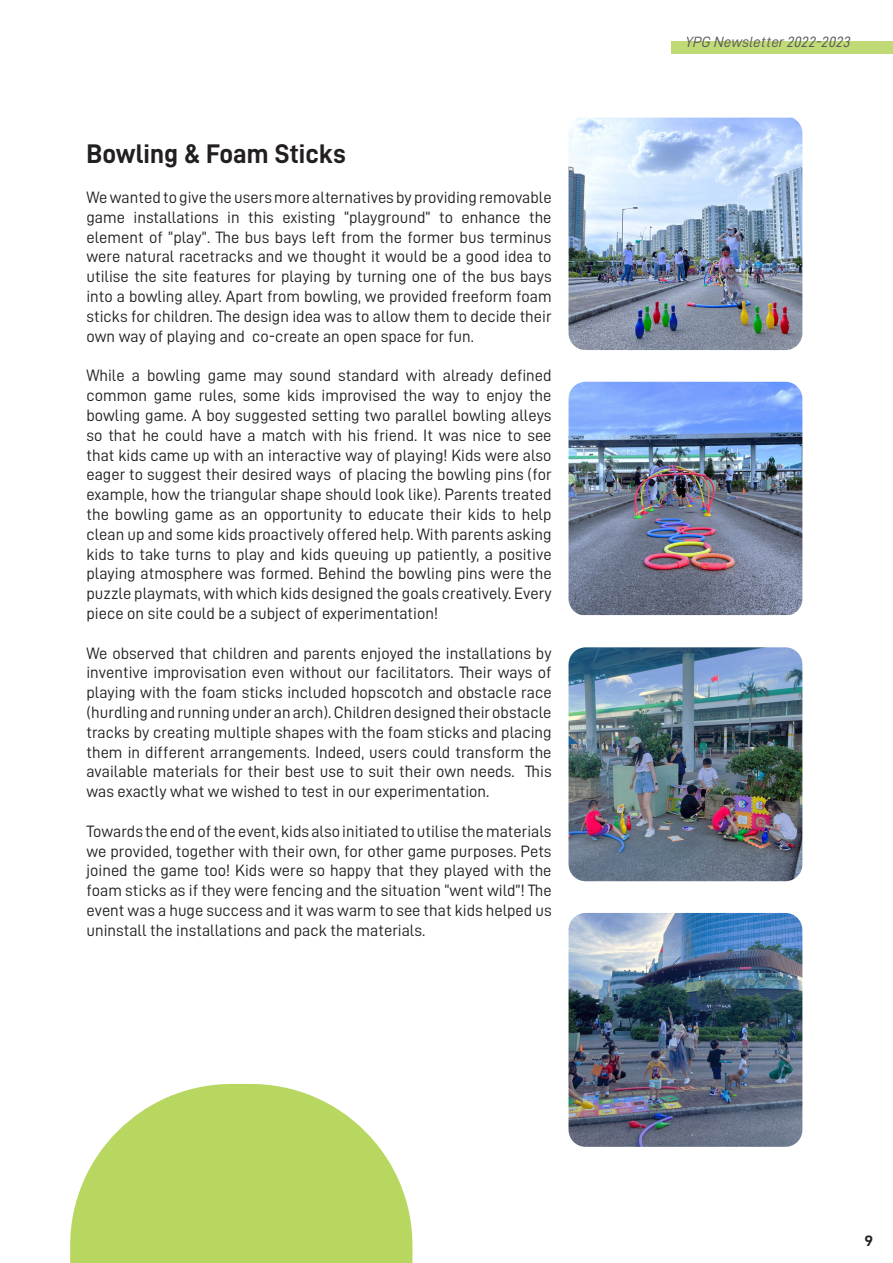
<style>
.page{position:relative;width:893px;height:1263px;background:#fff}
.page>*{position:absolute;margin:0;border:0;box-sizing:border-box;transform-origin:0 0}
.t1{font:27px "D DIN Bold";color:#231f20}
.t2{font:16.5px/19.8px "D DIN";color:#231f20;text-align:justify}
.t3{font:15px "D DIN Italic";color:#57585a}
.t4{font:15px "D DIN Exp Bold";color:#231f20}
</style>
<div class="page">
<div style="left:672px;top:41px;width:221px;height:13px;background:#c0da75"></div>
<img style="left:568px;top:118px;width:234px;height:232px">
<img style="left:568px;top:382px;width:234px;height:233px">
<img style="left:568px;top:647px;width:234px;height:234px">
<img style="left:568px;top:913px;width:234px;height:234px">
<svg style="left:70px;top:1084px;width:342px;height:179px;fill:#b7d760"></svg>
<p class="t1" style="left:86px;top:139px;width:261px">Bowling &amp; Foam Sticks</p>
<p class="t2" style="left:86px;top:187px;width:467px">We wanted to give the users more alternatives by providing removable game installations in this existing “playground” to enhance the element of “play”. The bus bays left from the former bus terminus were natural racetracks and we thought it would be a good idea to utilise the site features for playing by turning one of the bus bays into a bowling alley. Apart from bowling, we provided freeform foam sticks for children. The design idea was to allow them to decide their own way of playing and co-create an open space for fun.</p>
<p class="t2" style="left:86px;top:365px;width:467px">While a bowling game may sound standard with already defined common game rules, some kids improvised the way to enjoy the bowling game. A boy suggested setting two parallel bowling alleys so that he could have a match with his friend. It was nice to see that kids came up with an interactive way of playing! Kids were also eager to suggest their desired ways of placing the bowling pins (for example, how the triangular shape should look like). Parents treated the bowling game as an opportunity to educate their kids to help clean up and some kids proactively offered help. With parents asking kids to take turns to play and kids queuing up patiently, a positive playing atmosphere was formed. Behind the bowling pins were the puzzle playmats, with which kids designed the goals creatively. Every piece on site could be a subject of experimentation!</p>
<p class="t2" style="left:86px;top:643px;width:467px">We observed that children and parents enjoyed the installations by inventive improvisation even without our facilitators. Their ways of playing with the foam sticks included hopscotch and obstacle race (hurdling and running under an arch). Children designed their obstacle tracks by creating multiple shapes with the foam sticks and placing them in different arrangements. Indeed, users could transform the available materials for their best use to suit their own needs. This was exactly what we wished to test in our experimentation.</p>
<p class="t2" style="left:86px;top:821px;width:467px">Towards the end of the event, kids also initiated to utilise the materials we provided, together with their own, for other game purposes. Pets joined the game too! Kids were so happy that they played with the foam sticks as if they were fencing and the situation “went wild”! The event was a huge success and it was warm to see that kids helped us uninstall the installations and pack the materials.</p>
<p class="t3" style="left:685px;top:34px;width:167px">YPG Newsletter 2022-2023</p>
<p class="t4" style="left:864px;top:1232px;width:10px">9</p>
</div>
